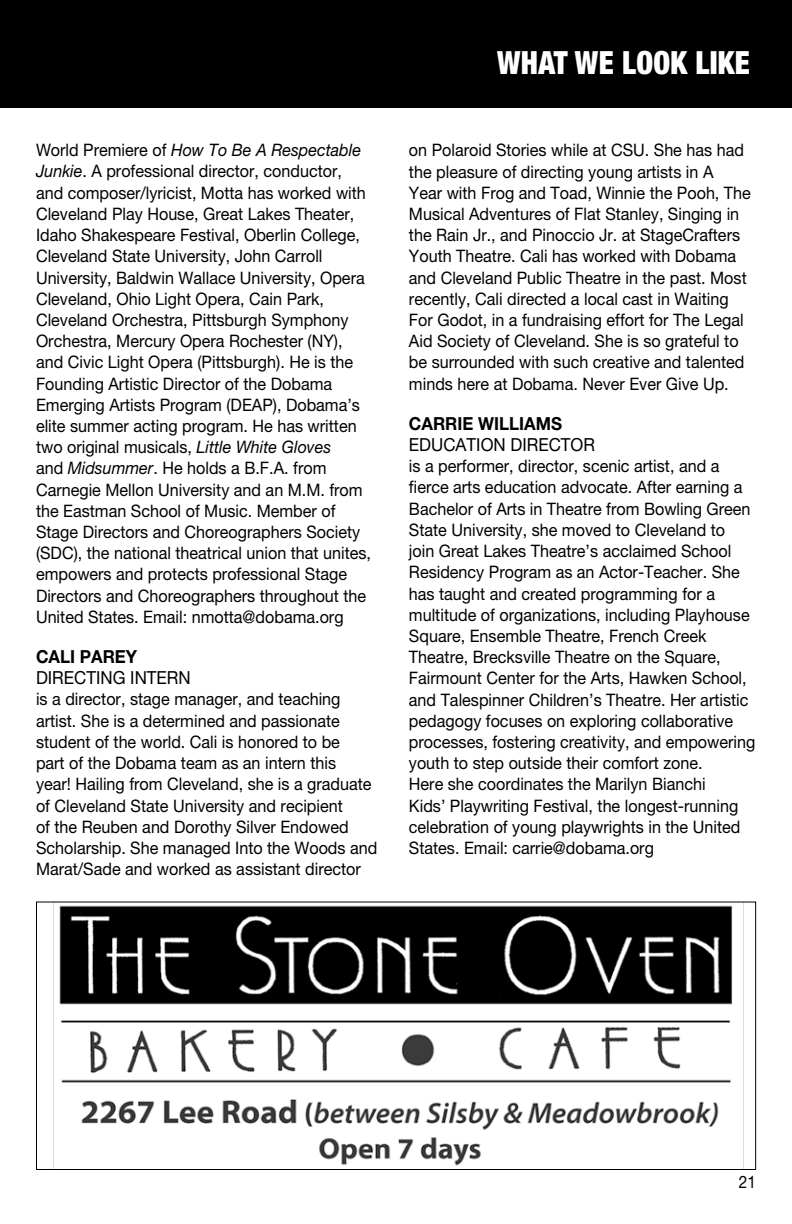
<style>
.page{position:relative;width:792px;height:1224px;background:#fff}
.page>*{position:absolute;margin:0;border:0;box-sizing:border-box;transform-origin:0 0}
.t1{font:900 condensed 32px "Helvetica Neue LT Pro";letter-spacing:.01em;color:#fff;scale:.94 1}
.t2{font:18px "Helvetica Neue LT Pro";color:#000;scale:.94 1}
.t3{font:700 18px "Helvetica Neue LT Pro";color:#000;scale:.94 1}
.t4{font:17.2px/21.2px "Helvetica Neue LT Pro";color:#000;scale:.94 1}
.t5{font:17.2px "Helvetica Neue LT Pro";color:#000;scale:.9 1}
.s1{font-style:italic}
</style>
<div class="page">
<div style="left:0;top:0;width:792px;height:108px;background:#000"></div>
<img style="left:53px;top:904px;width:691px;height:264px">
<div style="left:36px;top:902px;width:720px;height:268px;border:1px solid #000"></div>
<p class="t4" style="left:36px;top:139px;width:358px">World Premiere of <span class="s1">How To Be A Respectable Junkie</span>. A professional director, conductor, and composer/lyricist, Motta has worked with Cleveland Play House, Great Lakes Theater, Idaho Shakespeare Festival, Oberlin College, Cleveland State University, John Carroll University, Baldwin Wallace University, Opera Cleveland, Ohio Light Opera, Cain Park, Cleveland Orchestra, Pittsburgh Symphony Orchestra, Mercury Opera Rochester (NY), and Civic Light Opera (Pittsburgh). He is the Founding Artistic Director of the Dobama Emerging Artists Program (DEAP), Dobama’s elite summer acting program. He has written two original musicals, <span class="s1">Little White Gloves<br></span>and <span class="s1">Midsummer</span>. He holds a B.F.A. from Carnegie Mellon University and an M.M. from the Eastman School of Music. Member of Stage Directors and Choreographers Society (SDC), the national theatrical union that unites, empowers and protects professional Stage Directors and Choreographers throughout the United States. Email: nmotta@dobama.org</p>
<p class="t3" style="left:36px;top:646px;width:109px">CALI PAREY</p>
<p class="t2" style="left:36px;top:667px;width:166px">DIRECTING INTERN</p>
<p class="t4" style="left:36px;top:689px;width:365px">is a director, stage manager, and teaching artist. She is a determined and passionate student of the world. Cali is honored to be<br>part of the Dobama team as an intern this<br>year! Hailing from Cleveland, she is a graduate of Cleveland State University and recipient<br>of the Reuben and Dorothy Silver Endowed Scholarship. She managed Into the Woods and Marat/Sade and worked as assistant director</p>
<h1 class="t1" style="left:497px;top:43px;width:270px">WHAT WE LOOK LIKE</h1>
<p class="t4" style="left:409px;top:139px;width:365px">on Polaroid Stories while at CSU. She has had the pleasure of directing young artists in A Year with Frog and Toad, Winnie the Pooh, The Musical Adventures of Flat Stanley, Singing in the Rain Jr., and Pinoccio Jr. at StageCrafters Youth Theatre. Cali has worked with Dobama and Cleveland Public Theatre in the past. Most recently, Cali directed a local cast in Waiting For Godot, in a fundraising effort for The Legal Aid Society of Cleveland. She is so grateful to be surrounded with such creative and talented minds here at Dobama. Never Ever Give Up.</p>
<p class="t3" style="left:409px;top:412px;width:164px">CARRIE WILLIAMS</p>
<p class="t2" style="left:409px;top:434px;width:200px">EDUCATION DIRECTOR</p>
<p class="t4" style="left:409px;top:455px;width:370px">is a performer, director, scenic artist, and a fierce arts education advocate. After earning a Bachelor of Arts in Theatre from Bowling Green State University, she moved to Cleveland to<br>join Great Lakes Theatre’s acclaimed School Residency Program as an Actor-Teacher. She has taught and created programming for a multitude of organizations, including Playhouse Square, Ensemble Theatre, French Creek Theatre, Brecksville Theatre on the Square, Fairmount Center for the Arts, Hawken School, and Talespinner Children’s Theatre. Her artistic pedagogy focuses on exploring collaborative processes, fostering creativity, and empowering youth to step outside their comfort zone.<br>Here she coordinates the Marilyn Bianchi<br>Kids’ Playwriting Festival, the longest-running celebration of young playwrights in the United States. Email: carrie@dobama.org</p>
<p class="t5" style="left:739px;top:1172px;width:21px">21</p>
</div>
